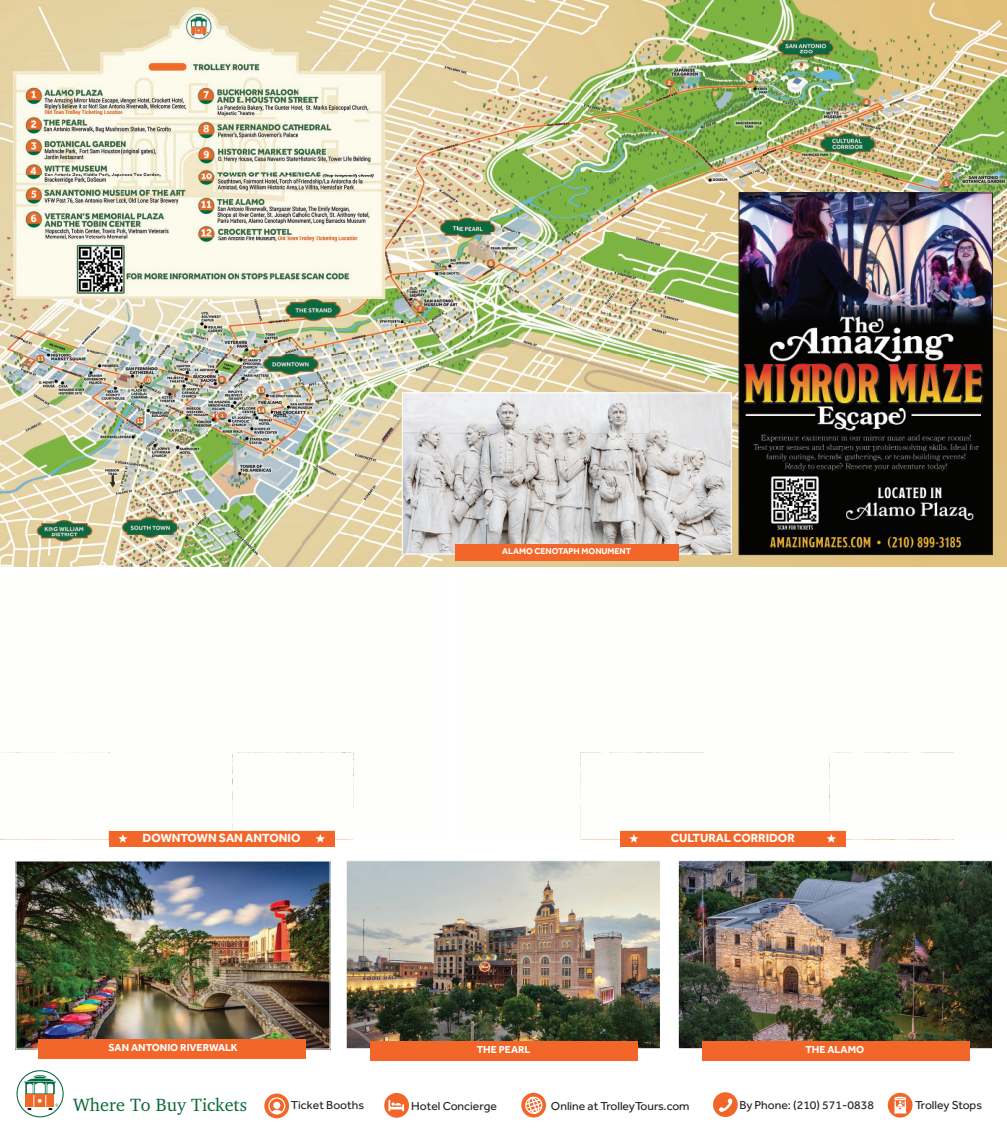
<style>
.page{position:relative;width:1007px;height:1132px;background:#fff}
.page>*{position:absolute;margin:0;border:0;box-sizing:border-box;transform-origin:0 0}
.t1{font:18.2px "Charter";color:#0b6938}
.t2{font:700 12.25px "Effra";color:#fff}
.t3{font:11.9px "Effra";color:#231f20}
.t4{font:700 10.5px "Effra";color:#fff}
.t5{font:700 8.75px "Effra";color:#fff}
</style>
<div class="page">
<img style="left:417px;top:0;width:40px;height:21px">
<img style="left:457px;top:0;width:549px;height:566px">
<img style="left:0;top:21px;width:3px;height:151px">
<img style="left:417px;top:21px;width:40px;height:242px">
<img style="left:0;top:172px;width:23px;height:303px">
<img style="left:395px;top:263px;width:62px;height:303px">
<img style="left:23px;top:299px;width:372px;height:176px">
<img style="left:0;top:475px;width:395px;height:91px">
<img style="left:580px;top:752px;width:124px;height:87px">
<img style="left:829px;top:752px;width:125px;height:87px">
<img style="left:3px;top:0;width:414px;height:299px">
<img style="left:404px;top:394px;width:325px;height:158px">
<div style="left:402px;top:392px;width:329px;height:162px;border:1px solid #fff"></div>
<div style="left:455px;top:543px;width:223px;height:17px;background:#f26729"></div>
<img style="left:0;top:752px;width:111px;height:87px">
<img style="left:232px;top:752px;width:120px;height:87px">
<div style="left:109px;top:830px;width:225px;height:16px;background:#f26729"></div>
<img style="left:118px;top:834px;width:10px;height:9px">
<img style="left:315px;top:834px;width:10px;height:9px">
<div style="left:619px;top:830px;width:226px;height:16px;background:#f26729"></div>
<img style="left:629px;top:834px;width:10px;height:9px">
<img style="left:826px;top:834px;width:10px;height:9px">
<svg style="left:264px;top:1093px;width:25px;height:24px"></svg>
<div style="left:268px;top:1097px;width:17px;height:17px;border:1px solid #fff;border-radius:50%"></div>
<svg style="left:271px;top:1109px;width:11px;height:4px"></svg>
<div style="left:273px;top:1101px;width:7px;height:7px;background:#fff;border-radius:50%"></div>
<div style="left:384px;top:1092px;width:25px;height:25px;background:#f26729;border-radius:50%"></div>
<svg style="left:388px;top:1100px;width:16px;height:10px"></svg>
<svg style="left:521px;top:1092px;width:25px;height:25px"></svg>
<svg style="left:523px;top:1094px;width:20px;height:21px"></svg>
<svg style="left:712px;top:1091px;width:25px;height:25px"></svg>
<svg style="left:717px;top:1097px;width:15px;height:15px"></svg>
<svg style="left:887px;top:1092px;width:25px;height:25px"></svg>
<svg style="left:893px;top:1096px;width:13px;height:17px"></svg>
<svg style="left:17px;top:1070px;width:46px;height:46px"></svg>
<div style="left:16px;top:1069px;width:48px;height:48px;border:1px solid #00693f;border-radius:50%"></div>
<svg style="left:24px;top:1075px;width:34px;height:34px"></svg>
<img style="left:17px;top:862px;width:311px;height:185px">
<div style="left:15px;top:860px;width:315px;height:189px;border:1px solid #fff"></div>
<div style="left:39px;top:1038px;width:267px;height:20px;background:#f26729"></div>
<img style="left:347px;top:861px;width:311px;height:185px">
<div style="left:345px;top:859px;width:315px;height:189px;border:1px solid #fff"></div>
<div style="left:369px;top:1040px;width:268px;height:20px;background:#f26729"></div>
<img style="left:679px;top:861px;width:311px;height:185px">
<div style="left:677px;top:859px;width:315px;height:189px;border:1px solid #fff"></div>
<div style="left:701px;top:1040px;width:268px;height:20px;background:#f26729"></div>
<img style="left:740px;top:194px;width:250px;height:359px">
<div style="left:738px;top:192px;width:254px;height:363px;border:1px solid #231f20"></div>
<p class="t5" style="left:502px;top:546px;width:130px">ALAMO CENOTAPH MONUMENT</p>
<p class="t2" style="left:142px;top:830px;width:159px">DOWNTOWN SAN ANTONIO</p>
<p class="t2" style="left:670px;top:830px;width:125px">CULTURAL CORRIDOR</p>
<p class="t4" style="left:109px;top:1041px;width:131px">SAN ANTONIO RIVERWALK</p>
<p class="t4" style="left:476px;top:1043px;width:55px">THE PEARL</p>
<p class="t4" style="left:805px;top:1043px;width:60px">THE ALAMO</p>
<h1 class="t1" style="left:73px;top:1093px;width:175px">Where To Buy Tickets</h1>
<p class="t3" style="left:291px;top:1097px;width:75px">Ticket Booths</p>
<p class="t3" style="left:411px;top:1098px;width:87px">Hotel Concierge</p>
<p class="t3" style="left:551px;top:1098px;width:140px">Online at TrolleyTours.com</p>
<p class="t3" style="left:739px;top:1098px;width:136px">By Phone: (210) 571-0838</p>
<p class="t3" style="left:914px;top:1097px;width:68px">Trolley Stops</p>
</div>
